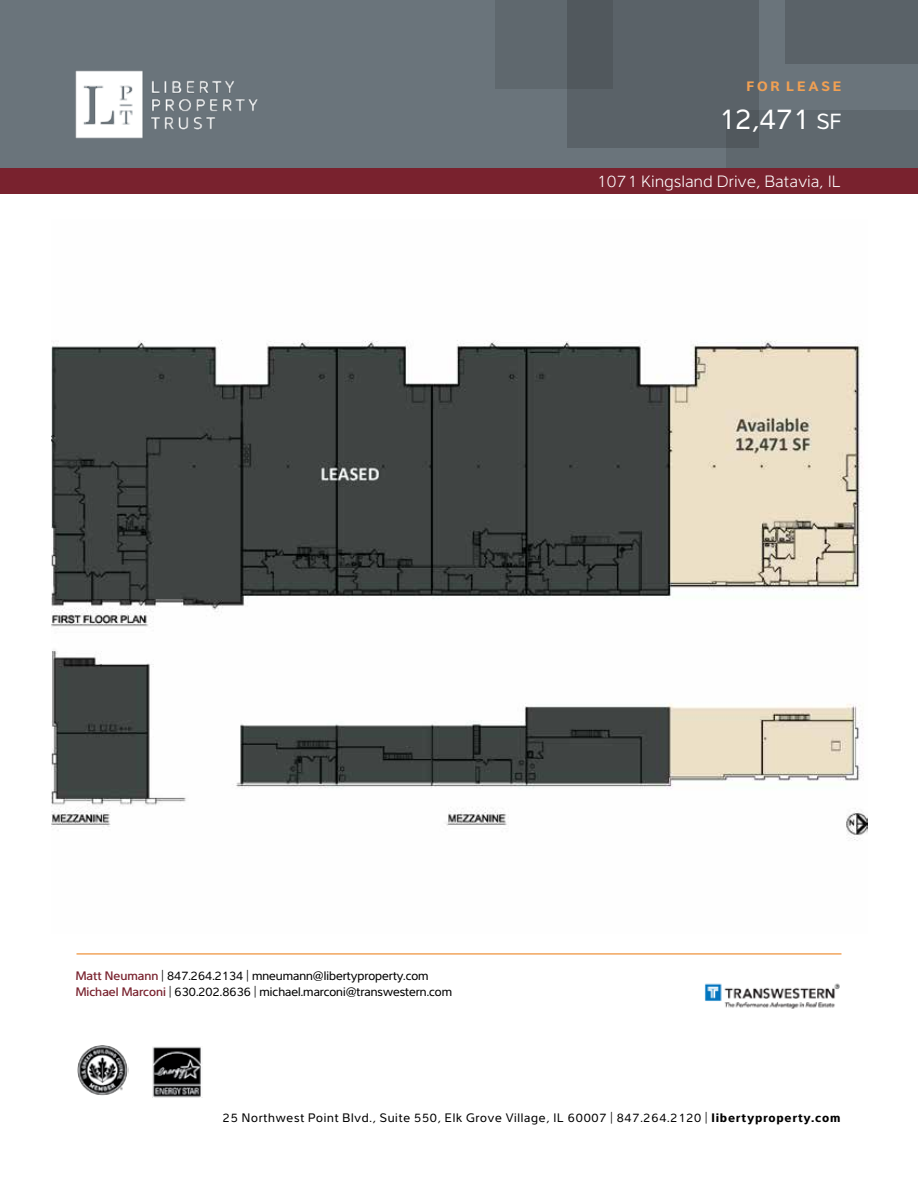
<style>
.page{position:relative;width:918px;height:1188px;background:#fff}
.page>*{position:absolute;margin:0;border:0;box-sizing:border-box;transform-origin:0 0}
.t1{font:29.7px "Interval Sans Pro";color:#fff}
.t2{font:300 16.95px "Interval Sans Pro";letter-spacing:.03em;color:#fff}
.t3{font:700 14.1px "Interval Sans Pro";letter-spacing:.2em;color:#f1a053}
.t4{font:12.75px/16.6px "Interval Sans Pro";color:#000}
.t5{font:12.75px "Interval Sans Pro";letter-spacing:.06em;color:#000}
.s1{font-size:22.65px}
.s2{font-weight:500;color:#79222e}
.s3{font-weight:700}
</style>
<div class="page">
<hr style="left:76px;top:953px;width:766px;height:2px;background:#f1a053">
<div style="left:0;top:0;width:918px;height:168px;background:#6a747b"></div>
<div style="left:567px;top:0;width:192px;height:148px;background:#5a6268"></div>
<div style="left:495px;top:0;width:117px;height:89px;background:linear-gradient(to right,#646d74,#4f565b)"></div>
<div style="left:726px;top:111px;width:192px;height:74px;background:linear-gradient(to right,#5a6268,#616b71)"></div>
<div style="left:785px;top:0;width:133px;height:64px;background:#5a6268"></div>
<div style="left:0;top:168px;width:918px;height:26px;background:#79222e"></div>
<img style="left:51px;top:340px;width:816px;height:501px">
<img style="left:75px;top:70px;width:183px;height:69px">
<img style="left:77px;top:1045px;width:51px;height:51px">
<img style="left:152px;top:1047px;width:50px;height:51px">
<img style="left:704px;top:983px;width:136px;height:26px">
<p class="t3" style="left:746px;top:75px;width:97px">FOR LEASE</p>
<h1 class="t1" style="left:719px;top:97px;width:124px">12,471 <span class="s1">SF</span></h1>
<h2 class="t2" style="left:597px;top:169px;width:246px">1071 Kingsland Drive, Batavia, IL</h2>
<p class="t4" style="left:76px;top:966px;width:378px"><span class="s2">Matt Neumann</span> | 847.264.2134 | mneumann@libertyproperty.com<br><span class="s2">Michael Marconi</span> | 630.202.8636 | michael.marconi@transwestern.com</p>
<p class="t5" style="left:223px;top:1108px;width:619px">25 Northwest Point Blvd., Suite 550, Elk Grove Village, IL 60007 | 847.264.2120 | <span class="s3">libertyproperty.com</span></p>
</div>
